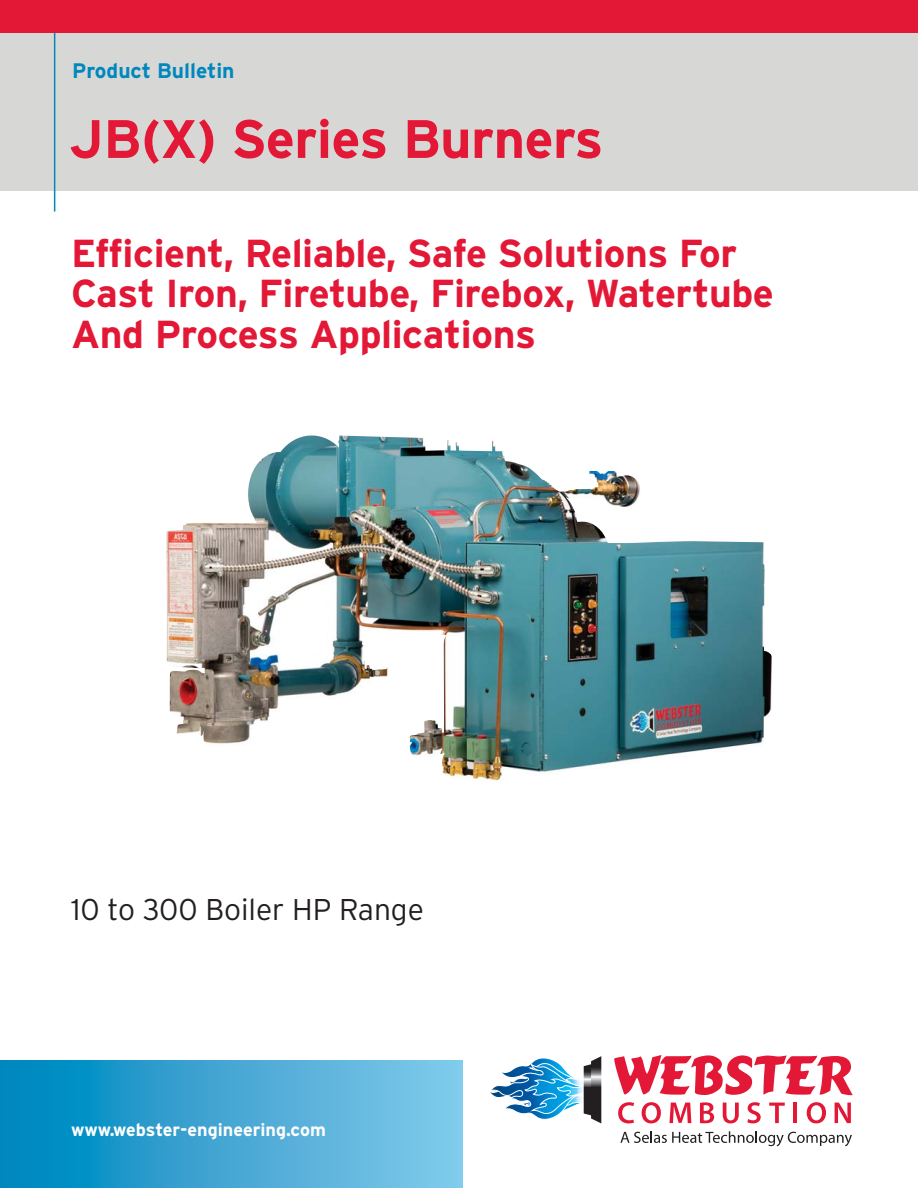
<style>
.page{position:relative;width:918px;height:1188px;background:#fff}
.page>*{position:absolute;margin:0;border:0;box-sizing:border-box;transform-origin:0 0}
.t1{font:700 54px "Interstate";letter-spacing:-.01em;color:#e31836}
.t2{font:700 39px/40.5px "Interstate";letter-spacing:-.01em;color:#e31836}
.t3{font:300 30px "Interstate";color:#231f20}
.t4{font:700 21px "Interstate";color:#0087be}
.t5{font:700 18px "Interstate";color:#fff}
</style>
<div class="page">
<svg style="left:0;top:1061px;width:463px;height:127px;background:#3fa7d4"></svg>
<div style="left:0;top:32px;width:918px;height:158px;background:#d7d8d6"></div>
<hr style="left:54px;top:32px;width:1px;height:180px;background:#0087be">
<svg style="left:618px;top:1102px;width:16px;height:21px"></svg>
<svg style="left:642px;top:1102px;width:19px;height:21px"></svg>
<svg style="left:669px;top:1103px;width:22px;height:20px"></svg>
<svg style="left:700px;top:1102px;width:14px;height:21px"></svg>
<svg style="left:723px;top:1103px;width:16px;height:20px"></svg>
<svg style="left:747px;top:1102px;width:14px;height:21px"></svg>
<svg style="left:769px;top:1103px;width:16px;height:20px"></svg>
<hr style="left:793px;top:1103px;width:4px;height:20px;background:#e31836">
<svg style="left:807px;top:1102px;width:19px;height:21px"></svg>
<svg style="left:835px;top:1103px;width:16px;height:20px"></svg>
<svg style="left:620px;top:1131px;width:232px;height:15px"></svg>
<svg style="left:614px;top:1055px;width:239px;height:40px"></svg>
<svg style="left:490px;top:1056px;width:111px;height:67px"></svg>
<img style="left:186px;top:435px;width:586px;height:346px">
<div style="left:0;top:0;width:918px;height:32px;background:#e31836"></div>
<p class="t4" style="left:72px;top:63px;width:164px">Product Bulletin</p>
<h1 class="t1" style="left:69px;top:119px;width:536px">JB(X) Series Burners</h1>
<p class="t2" style="left:71px;top:236px;width:704px">Efficient, Reliable, Safe Solutions For<br>Cast Iron, Firetube, Firebox, Watertube<br>And Process Applications</p>
<p class="t3" style="left:71px;top:898px;width:354px">10 to 300 Boiler HP Range</p>
<p class="t5" style="left:71px;top:1123px;width:256px">www.webster-engineering.com</p>
</div>
